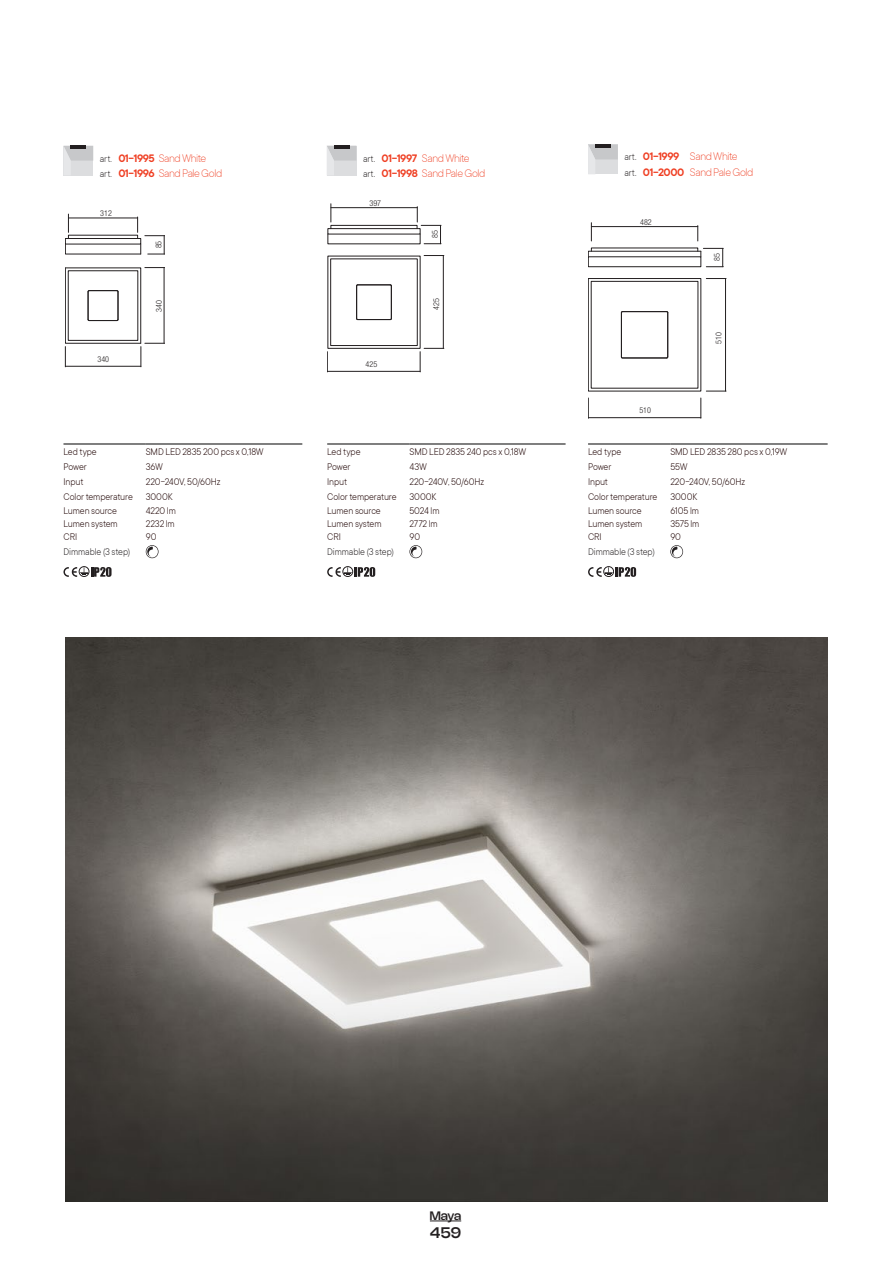
<style>
.page{position:relative;width:893px;height:1263px;background:#fff}
.page>*{position:absolute;margin:0;border:0;box-sizing:border-box;transform-origin:0 0}
.t1{font:500 15px "Nohemi";color:#231f20}
.t2{font:200 12px/15.8px "TT Commons";letter-spacing:-.04em;color:#ef3e22}
.t3{font:500 12px "Nohemi";color:#231f20}
.t4{font:300 10.5px/13.5px "TT Commons";letter-spacing:-.01em;color:#1d0000;scale:.95 1}
.t5{font:300 10.5px "TT Commons";letter-spacing:-.01em;color:#231f20;scale:.95 1}
.t6{font:300 condensed 8.1px "Helvetica Neue LT Pro";color:#231f20}
.s1{font-weight:300;font-size:10.5px;color:#231f20}
.s2{font-weight:600}
</style>
<div class="page">
<hr style="left:63px;top:444px;width:83px;height:1px;background:#000">
<hr style="left:146px;top:444px;width:156px;height:1px;background:#000">
<svg style="left:146px;top:545px;width:13px;height:13px"></svg>
<div style="left:79px;top:566px;width:10px;height:11px;border:1px solid #231f20;border-radius:50%"></div>
<svg style="left:63px;top:567px;width:49px;height:10px"></svg>
<hr style="left:588px;top:444px;width:82px;height:1px;background:#000">
<hr style="left:670px;top:444px;width:158px;height:1px;background:#000">
<svg style="left:670px;top:545px;width:13px;height:13px"></svg>
<div style="left:603px;top:566px;width:11px;height:11px;border:1px solid #231f20;border-radius:50%"></div>
<svg style="left:588px;top:567px;width:48px;height:10px"></svg>
<hr style="left:327px;top:444px;width:82px;height:1px;background:#000">
<hr style="left:409px;top:444px;width:157px;height:1px;background:#000">
<svg style="left:409px;top:545px;width:13px;height:13px"></svg>
<div style="left:342px;top:566px;width:11px;height:11px;border:1px solid #231f20;border-radius:50%"></div>
<svg style="left:327px;top:567px;width:48px;height:10px"></svg>
<svg style="left:63px;top:146px;width:30px;height:29px"></svg>
<svg style="left:588px;top:145px;width:30px;height:29px"></svg>
<svg style="left:327px;top:146px;width:29px;height:29px"></svg>
<hr style="left:443px;top:255px;width:1px;height:93px;background:#231f20">
<svg style="left:424px;top:255px;width:19px;height:1px"></svg>
<hr style="left:327px;top:371px;width:93px;height:1px;background:#231f20">
<svg style="left:420px;top:348px;width:24px;height:24px"></svg>
<svg style="left:327px;top:352px;width:1px;height:19px"></svg>
<hr style="left:331px;top:207px;width:86px;height:1px;background:#231f20">
<svg style="left:417px;top:207px;width:24px;height:37px"></svg>
<svg style="left:331px;top:204px;width:1px;height:18px"></svg>
<div style="left:331px;top:225px;width:86px;height:4px;border:1px solid #231f20"></div>
<div style="left:330px;top:259px;width:87px;height:87px;border:1px solid #231f20"></div>
<svg style="left:356px;top:284px;width:36px;height:36px"></svg>
<svg style="left:65px;top:214px;width:100px;height:41px"></svg>
<div style="left:68px;top:235px;width:70px;height:4px;border:1px solid #231f20"></div>
<svg style="left:65px;top:267px;width:100px;height:100px"></svg>
<hr style="left:725px;top:278px;width:1px;height:113px;background:#231f20">
<svg style="left:706px;top:278px;width:19px;height:1px"></svg>
<svg style="left:706px;top:391px;width:20px;height:1px"></svg>
<hr style="left:588px;top:417px;width:113px;height:1px;background:#231f20">
<svg style="left:701px;top:398px;width:1px;height:20px"></svg>
<svg style="left:588px;top:398px;width:1px;height:19px"></svg>
<hr style="left:591px;top:226px;width:107px;height:1px;background:#231f20">
<svg style="left:697px;top:227px;width:1px;height:14px"></svg>
<svg style="left:591px;top:223px;width:1px;height:18px"></svg>
<svg style="left:588px;top:248px;width:135px;height:19px"></svg>
<div style="left:588px;top:257px;width:113px;height:10px;border:1px solid #231f20"></div>
<svg style="left:621px;top:311px;width:47px;height:47px"></svg>
<div style="left:588px;top:278px;width:113px;height:113px;border:1px solid #231f20"></div>
<hr style="left:622px;top:311px;width:45px;height:1px;background:#231f20">
<img style="left:65px;top:638px;width:763px;height:563px">
<hr style="left:430px;top:1221px;width:31px;height:1px;background:#231f20">
<p class="t2" style="left:100px;top:150px;width:124px"><span class="s1">art.</span> <span class="s2">01-1995</span> Sand White<br><span class="s1">art.</span> <span class="s2">01-1996</span> Sand Pale Gold</p>
<p class="t2" style="left:624px;top:149px;width:130px"><span class="s1">art.</span> <span class="s2">01-1999</span> Sand White<br><span class="s1">art.</span> <span class="s2">01-2000</span> Sand Pale Gold</p>
<p class="t2" style="left:363px;top:150px;width:124px"><span class="s1">art.</span> <span class="s2">01-1997</span> Sand White<br><span class="s1">art.</span> <span class="s2">01-1998</span> Sand Pale Gold</p>
<p class="t6" style="left:100px;top:208px;width:13px">312</p>
<p class="t6" style="left:98px;top:355px;width:13px">340</p>
<p class="t6" style="left:154px;top:248px;width:9px;rotate:-90deg">85</p>
<p class="t6" style="left:154px;top:312px;width:13px;rotate:-90deg">340</p>
<p class="t4" style="left:63px;top:445px;width:37px">Led type</p>
<p class="t4" style="left:146px;top:445px;width:126px">SMD LED 2835 200 pcs x 0,18W</p>
<p class="t4" style="left:63px;top:460px;width:26px">Power</p>
<p class="t4" style="left:146px;top:460px;width:20px">36W</p>
<p class="t4" style="left:63px;top:475px;width:23px">Input</p>
<p class="t4" style="left:63px;top:474px;width:167px;line-height:15px;text-indent:82px">220-240V, 50/60Hz<br>Color temperature 3000K</p>
<p class="t4" style="left:63px;top:503px;width:59px">Lumen source<br>Lumen system</p>
<p class="t4" style="left:146px;top:503px;width:33px">4220 lm<br>2232 lm</p>
<p class="t4" style="left:63px;top:530px;width:16px">CRI</p>
<p class="t4" style="left:146px;top:530px;width:13px">90</p>
<p class="t5" style="left:63px;top:546px;width:72px">Dimmable (3 step)</p>
<p class="t6" style="left:369px;top:198px;width:13px">397</p>
<p class="t6" style="left:366px;top:360px;width:13px">425</p>
<p class="t6" style="left:430px;top:238px;width:9px;rotate:-90deg">85</p>
<p class="t6" style="left:432px;top:310px;width:13px;rotate:-90deg">425</p>
<p class="t4" style="left:327px;top:445px;width:37px">Led type</p>
<p class="t4" style="left:409px;top:445px;width:125px">SMD LED 2835 240 pcs x 0,18W</p>
<p class="t4" style="left:327px;top:460px;width:26px">Power</p>
<p class="t4" style="left:409px;top:460px;width:20px">43W</p>
<p class="t4" style="left:327px;top:475px;width:23px">Input</p>
<p class="t4" style="left:327px;top:474px;width:167px;line-height:15px;text-indent:82px">220-240V, 50/60Hz<br>Color temperature 3000K</p>
<p class="t4" style="left:327px;top:503px;width:59px">Lumen source<br>Lumen system</p>
<p class="t4" style="left:409px;top:503px;width:33px">5024 lm<br>2772 lm</p>
<p class="t4" style="left:327px;top:530px;width:16px">CRI</p>
<p class="t4" style="left:409px;top:530px;width:13px">90</p>
<p class="t5" style="left:327px;top:546px;width:72px">Dimmable (3 step)</p>
<p class="t6" style="left:640px;top:217px;width:13px">482</p>
<p class="t6" style="left:639px;top:406px;width:13px">510</p>
<p class="t6" style="left:712px;top:261px;width:9px;rotate:-90deg">85</p>
<p class="t6" style="left:714px;top:344px;width:13px;rotate:-90deg">510</p>
<p class="t4" style="left:588px;top:445px;width:37px">Led type</p>
<p class="t4" style="left:670px;top:445px;width:125px">SMD LED 2835 280 pcs x 0,19W</p>
<p class="t4" style="left:588px;top:460px;width:26px">Power</p>
<p class="t4" style="left:670px;top:460px;width:20px">55W</p>
<p class="t4" style="left:588px;top:475px;width:23px">Input</p>
<p class="t4" style="left:588px;top:474px;width:167px;line-height:15px;text-indent:82px">220-240V, 50/60Hz<br>Color temperature 3000K</p>
<p class="t4" style="left:588px;top:503px;width:59px">Lumen source<br>Lumen system</p>
<p class="t4" style="left:670px;top:503px;width:32px">6105 lm<br>3575 lm</p>
<p class="t4" style="left:588px;top:530px;width:16px">CRI</p>
<p class="t4" style="left:670px;top:530px;width:13px">90</p>
<p class="t5" style="left:588px;top:546px;width:72px">Dimmable (3 step)</p>
<p class="t3" style="left:430px;top:1208px;width:33px">Maya</p>
<h1 class="t1" style="left:430px;top:1223px;width:33px">459</h1>
</div>
